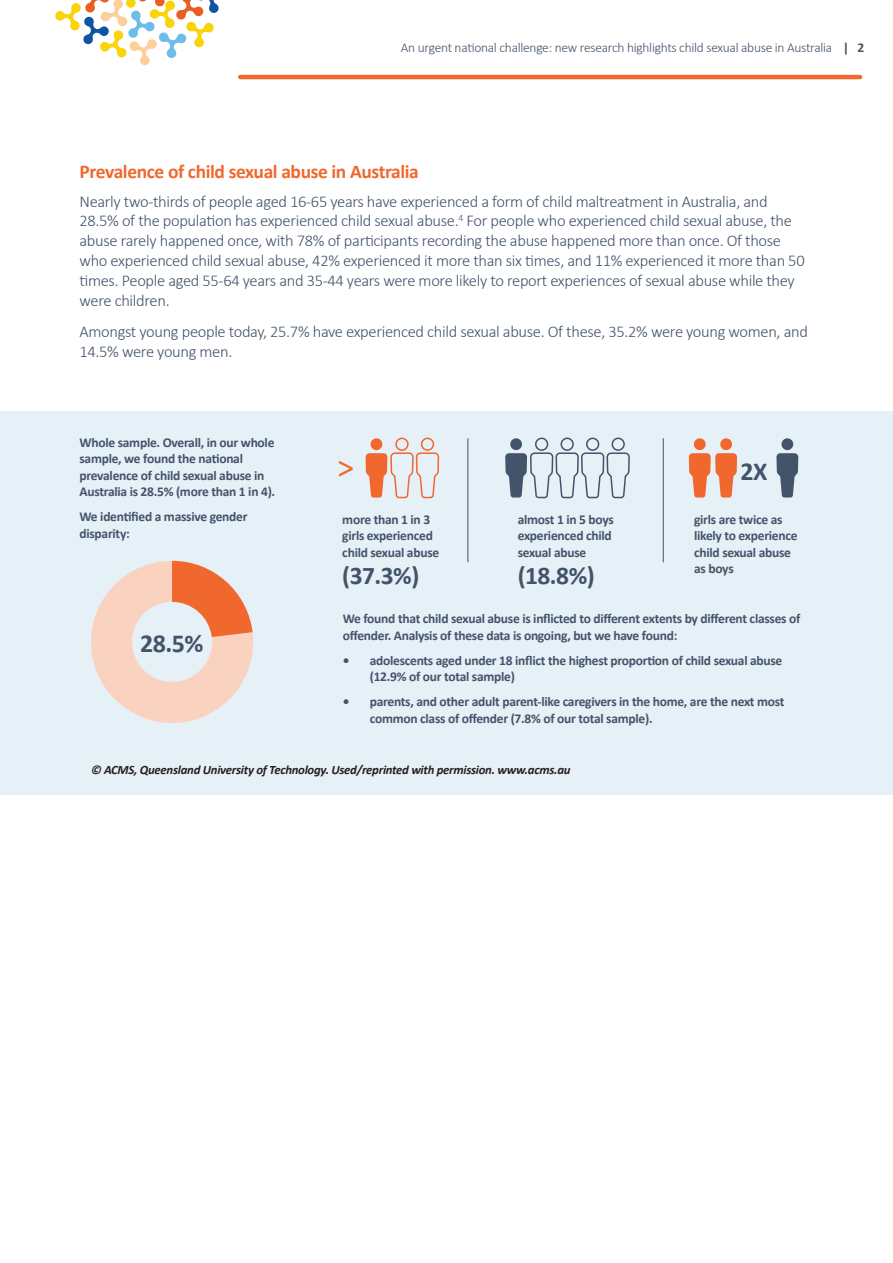
<style>
.page{position:relative;width:893px;height:1263px;background:#fff}
.page>*{position:absolute;margin:0;border:0;box-sizing:border-box;transform-origin:0 0}
.Infographic{font:33px "Calibri";color:#f0682d}
.Body{font:700 25.95px "Calibri";color:#43546a}
.Infographic-2{font:700 25.5px "Calibri";color:#43546a}
.Heading_2{font:700 19.5px "Calibri";letter-spacing:-.02em;color:#f0682d}
.Body-2{font:300 16.5px/19.8px "Calibri";letter-spacing:-.02em;color:#43546a}
.Infographic-3{font:700 13.5px/16.5px "Calibri";letter-spacing:-.02em;color:#43546a}
.t1{font:300 13.5px "Calibri";letter-spacing:-.02em;color:#43546a}
.t2{font:italic 700 12.75px "Calibri";letter-spacing:-.02em;color:#231f20}
.s1{font-weight:700}
</style>
<div class="page">
<svg style="left:55px;top:0;width:164px;height:66px"></svg>
<hr style="left:240px;top:75px;width:620px;height:4px;background:#f0682d">
<div style="left:0;top:411px;width:893px;height:384px;background:#e6f0f7"></div>
<svg style="left:91px;top:561px;width:162px;height:162px"></svg>
<svg style="left:365px;top:437px;width:75px;height:62px"></svg>
<div style="left:720px;top:438px;width:12px;height:12px;background:#f0682d;border-radius:50%"></div>
<svg style="left:505px;top:437px;width:125px;height:62px"></svg>
<div style="left:694px;top:438px;width:12px;height:12px;background:#f0682d;border-radius:50%"></div>
<svg style="left:689px;top:453px;width:48px;height:44px"></svg>
<div style="left:781px;top:438px;width:12px;height:12px;background:#43546a;border-radius:50%"></div>
<svg style="left:776px;top:453px;width:22px;height:44px"></svg>
<hr style="left:468px;top:438px;width:1px;height:124px;background:#43546a">
<hr style="left:663px;top:438px;width:1px;height:124px;background:#43546a">
<p class="t1" style="left:401px;top:40px;width:465px">An urgent national challenge: new research highlights child sexual abuse in Australia <span class="s1">| 2</span></p>
<p class="Heading_2" style="left:80px;top:158px;width:341px">Prevalence of child sexual abuse in Australia</p>
<p class="Body-2" style="left:80px;top:191px;width:727px">Nearly two-thirds of people aged 16-65 years have experienced a form of child maltreatment in Australia, and 28.5% of the population has experienced child sexual abuse.<sup>4</sup> For people who experienced child sexual abuse, the abuse rarely happened once, with 78% of participants recording the abuse happened more than once. Of those who experienced child sexual abuse, 42% experienced it more than six times, and 11% experienced it more than 50 times. People aged 55-64 years and 35-44 years were more likely to report experiences of sexual abuse while they were children.</p>
<p class="Body-2" style="left:80px;top:322px;width:730px">Amongst young people today, 25.7% have experienced child sexual abuse. Of these, 35.2% were young women, and<br>14.5% were young men.</p>
<p class="Infographic-3" style="left:80px;top:433px;width:197px">Whole sample. Overall, in our whole sample, we found the national prevalence of child sexual abuse in Australia is 28.5% (more than 1 in 4).</p>
<p class="Infographic-3" style="left:80px;top:508px;width:169px">We identified a massive gender disparity:</p>
<p class="Body" style="left:140px;top:625px;width:65px">28.5%</p>
<p class="Infographic" style="left:338px;top:444px;width:18px">&gt;</p>
<p class="Infographic-3" style="left:342px;top:511px;width:98px">more than 1 in 3 girls experienced child sexual abuse</p>
<p class="Infographic-2" style="left:342px;top:557px;width:79px">(37.3%)</p>
<p class="Infographic-3" style="left:518px;top:511px;width:98px">almost 1 in 5 boys experienced child sexual abuse</p>
<p class="Infographic-2" style="left:518px;top:557px;width:79px">(18.8%)</p>
<p class="Body" style="left:741px;top:453px;width:28px">2X</p>
<p class="Infographic-3" style="left:694px;top:511px;width:105px">girls are twice as likely to experience child sexual abuse as boys</p>
<p class="Infographic-3" style="left:343px;top:610px;width:459px">We found that child sexual abuse is inflicted to different extents by different classes of offender. Analysis of these data is ongoing, but we have found:</p>
<p class="Infographic-3" style="left:370px;top:652px;width:414px;text-indent:-27px">• adolescents aged under 18 inflict the highest proportion of child sexual abuse (12.9% of our total sample)</p>
<p class="Infographic-3" style="left:370px;top:693px;width:416px;text-indent:-27px">• parents, and other adult parent-like caregivers in the home, are the next most common class of offender (7.8% of our total sample).</p>
<p class="t2" style="left:91px;top:761px;width:481px">© ACMS, Queensland University of Technology. Used/reprinted with permission. www.acms.au</p>
</div>
